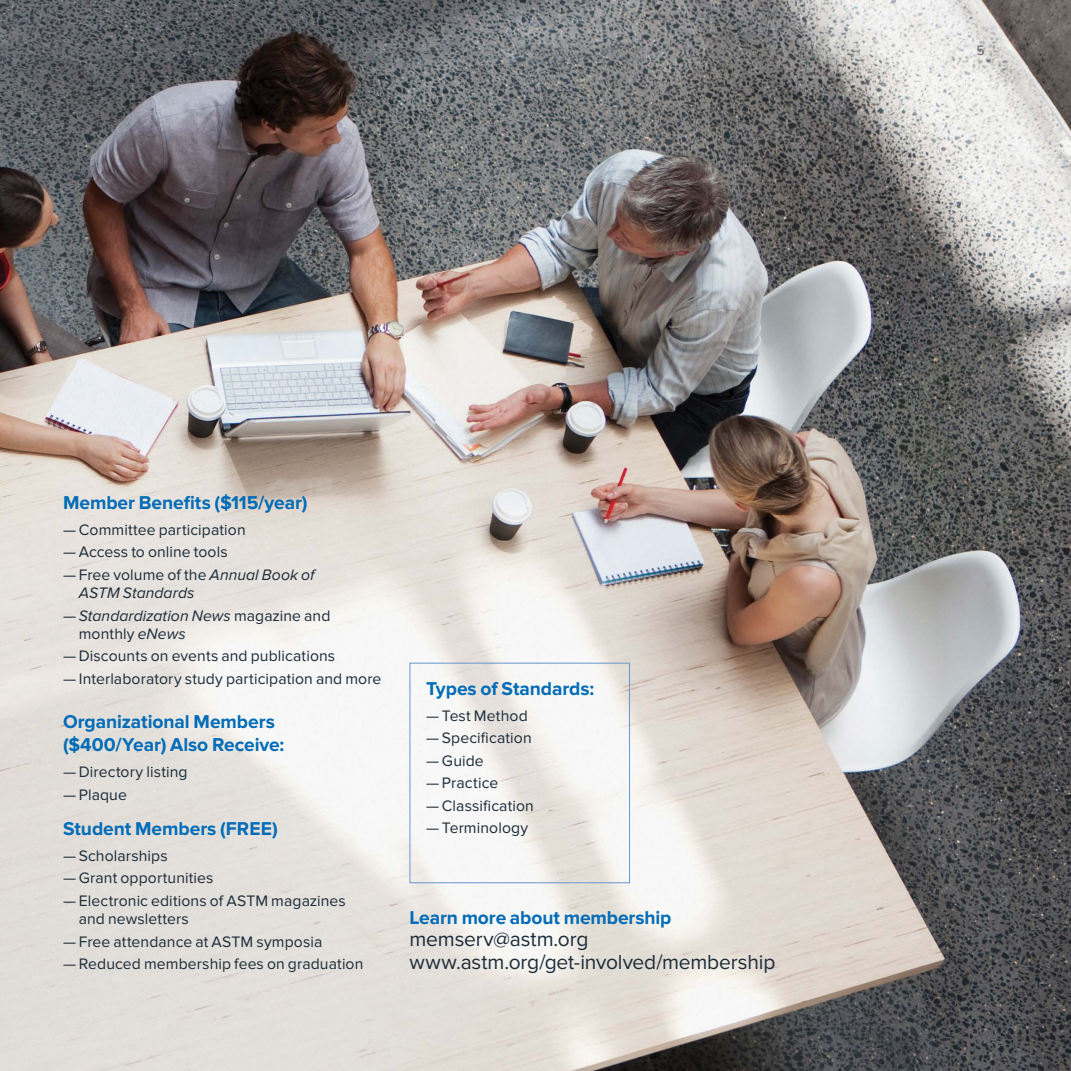
<style>
.page{position:relative;width:1071px;height:1071px;background:#fff}
.page>*{position:absolute;margin:0;border:0;box-sizing:border-box;transform-origin:0 0}
.Name_and_strapline_12_13pt_Soft_Regular{font:21px/22.8px "Proxima Nova";letter-spacing:-.01em;color:#1c2b39}
.Body_Subhead_9_10_5pt_Bold{font:700 19.25px/22.8px "Proxima Nova";letter-spacing:-.005em;color:#006bb7}
.Name_and_strapline_12_13pt_Soft_Regular-2{font:700 19.25px "Proxima Nova";letter-spacing:-.005em;color:#006bb7}
._12_13pt_Regular{font:700 19.25px "Proxima Nova";letter-spacing:-.005em;color:#006bb7}
.t1{font:15.75px/18.4px "Proxima Nova";letter-spacing:.005em;color:#1c2b39}
.t2{font:italic 15.75px/18.4px "Proxima Nova";color:#1c2b39}
.Body_Text_8_9pt_Regular{font:14px "Proxima Nova";color:#696a6d}
.s1{font-family:"Proxima Nova Soft"}
.s2{font-family:"Proxima Nova Soft";font-style:normal}
.s3{font-style:normal}
</style>
<div class="page">
<img style="left:0;top:0;width:1071px;height:1071px">
<div style="left:410px;top:663px;width:220px;height:220px;border:1px solid #6895ce"></div>
<p class="Body_Subhead_9_10_5pt_Bold" style="left:63px;top:491px;width:246px">Member Benefits ($115/year)</p>
<p class="t1" style="left:63px;top:521px;width:184px"><span class="s1">—</span> Committee participation</p>
<p class="t1" style="left:63px;top:543px;width:166px"><span class="s1">—</span> Access to online tools</p>
<p class="t2" style="left:79px;top:566px;width:237px;text-indent:-16px"><span class="s2">—</span> <span class="s3">Free volume of the</span> Annual Book of<br>ASTM Standards</p>
<p class="t2" style="left:79px;top:606px;width:253px;text-indent:-16px"><span class="s2">—</span> Standardization News <span class="s3">magazine and monthly</span> eNews</p>
<p class="t1" style="left:63px;top:647px;width:274px"><span class="s1">—</span> Discounts on events and publications</p>
<p class="t1" style="left:63px;top:670px;width:320px"><span class="s1">—</span> Interlaboratory study participation and more</p>
<p class="Body_Subhead_9_10_5pt_Bold" style="left:63px;top:711px;width:223px">Organizational Members ($400/Year) Also Receive:</p>
<p class="t1" style="left:63px;top:763px;width:126px"><span class="s1">—</span> Directory listing</p>
<p class="t1" style="left:63px;top:786px;width:65px"><span class="s1">—</span> Plaque</p>
<p class="Body_Subhead_9_10_5pt_Bold" style="left:63px;top:817px;width:216px">Student Members (FREE)</p>
<p class="t1" style="left:63px;top:847px;width:106px"><span class="s1">—</span> Scholarships</p>
<p class="t1" style="left:63px;top:869px;width:152px"><span class="s1">—</span> Grant opportunities</p>
<p class="t1" style="left:79px;top:892px;width:269px;text-indent:-16px"><span class="s1">—</span> Electronic editions of ASTM magazines and newsletters</p>
<p class="t1" style="left:63px;top:932px;width:261px"><span class="s1">—</span> Free attendance at ASTM symposia</p>
<p class="t1" style="left:63px;top:955px;width:302px"><span class="s1">—</span> Reduced membership fees on graduation</p>
<p class="_12_13pt_Regular" style="left:426px;top:677px;width:170px">Types of Standards:</p>
<p class="t1" style="left:426px;top:707px;width:103px"><span class="s1">—</span> Test Method</p>
<p class="t1" style="left:426px;top:729px;width:107px"><span class="s1">—</span> Specification</p>
<p class="t1" style="left:426px;top:752px;width:59px"><span class="s1">—</span> Guide</p>
<p class="t1" style="left:426px;top:774px;width:74px"><span class="s1">—</span> Practice</p>
<p class="t1" style="left:426px;top:796px;width:109px"><span class="s1">—</span> Classification</p>
<p class="t1" style="left:426px;top:819px;width:104px"><span class="s1">—</span> Terminology</p>
<p class="Name_and_strapline_12_13pt_Soft_Regular-2" style="left:410px;top:906px;width:264px">Learn more about membership</p>
<p class="Name_and_strapline_12_13pt_Soft_Regular" style="left:410px;top:928px;width:367px">memserv@astm.org www.astm.org/get-involved/membership</p>
<p class="Body_Text_8_9pt_Regular" style="left:976px;top:42px;width:10px">5</p>
</div>
